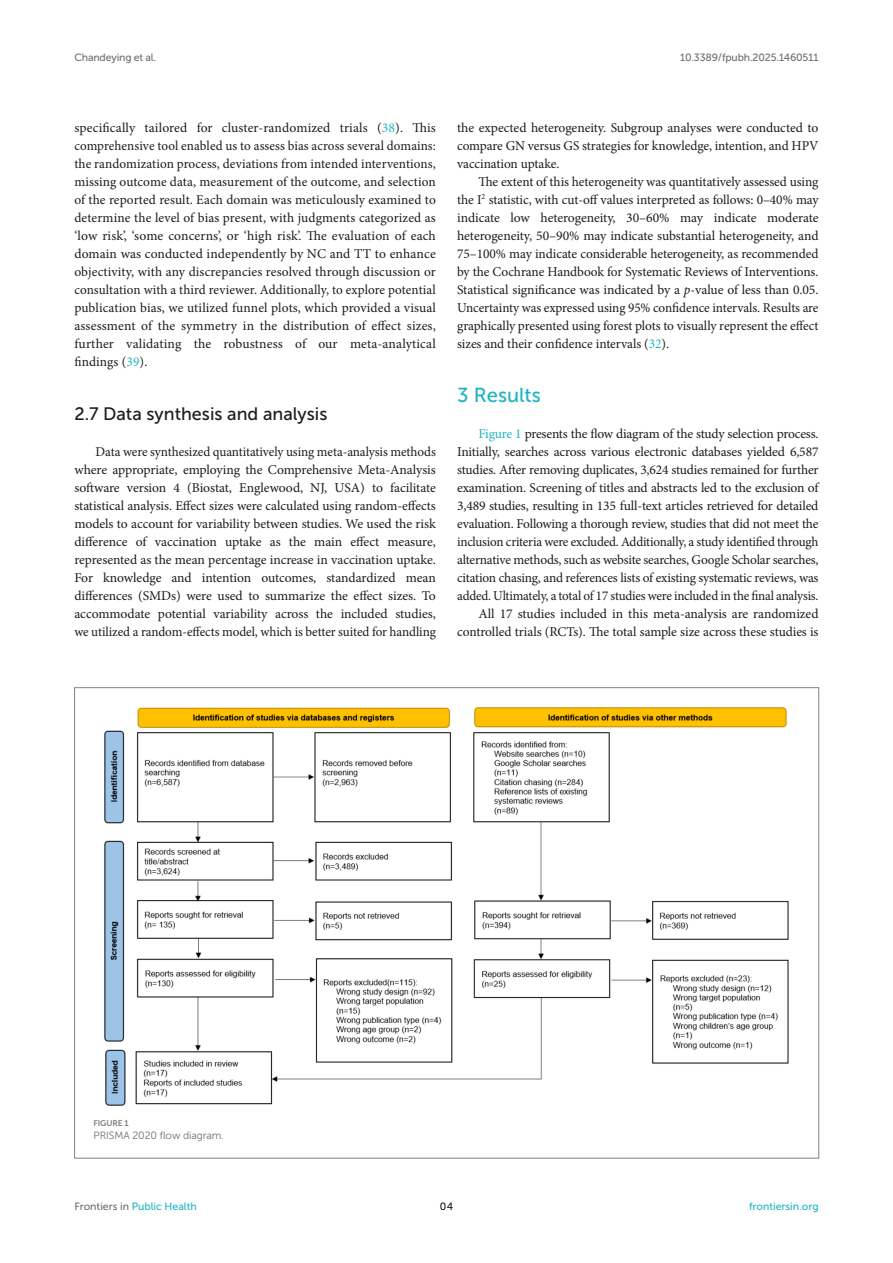
<style>
.page{position:relative;width:893px;height:1263px;background:#fff}
.page>*{position:absolute;margin:0;border:0;box-sizing:border-box;transform-origin:0 0}
.HEAD_1{font:20.25px "Museo Sans 500";color:#1db5c3}
.HEAD_2{font:18px "Museo Sans 500";color:#1b1c1b}
.TEXT{font:13.5px/18px "Minion Pro";letter-spacing:-.005em;color:#1b1c1b;text-align:justify}
.t1{font:10.5px "Museo Sans 500";letter-spacing:-.015em;color:#706f70}
.t2{font:10.5px "Museo Sans 500";color:#1db5c3}
.FIG_LEG{font:10.5px "Museo Sans 300";letter-spacing:-.01em;color:#706f70}
.t3{font:10.5px "Museo Sans 500";color:#1b1c1b}
.FIG_HD{font:8.25px "Museo Sans 700";letter-spacing:-.01em;color:#7e7f7f}
.s1{color:#1db5c3}
.s2{font-style:italic}
.s3{color:#706f70}
</style>
<div class="page">
<img style="left:104px;top:707px;width:685px;height:399px">
<p class="t1" style="left:74px;top:51px;width:83px">Chandeying et al.</p>
<p class="t1" style="left:680px;top:51px;width:140px">10.3389/fpubh.2025.1460511</p>
<p class="TEXT" style="left:74px;top:119px;width:363px">specifically tailored for cluster-randomized trials (<span class="s1">38</span>). This comprehensive tool enabled us to assess bias across several domains: the randomization process, deviations from intended interventions, missing outcome data, measurement of the outcome, and selection of the reported result. Each domain was meticulously examined to determine the level of bias present, with judgments categorized as ‘low risk’, ‘some concerns’, or ‘high risk’. The evaluation of each domain was conducted independently by NC and TT to enhance objectivity, with any discrepancies resolved through discussion or consultation with a third reviewer. Additionally, to explore potential publication bias, we utilized funnel plots, which provided a visual assessment of the symmetry in the distribution of effect sizes, further validating the robustness of our meta-analytical findings (<span class="s1">39</span>).</p>
<p class="HEAD_2" style="left:74px;top:404px;width:255px">2.7 Data synthesis and analysis</p>
<p class="TEXT" style="left:74px;top:443px;width:363px;text-indent:21px">Data were synthesized quantitatively using meta-analysis methods where appropriate, employing the Comprehensive Meta-Analysis software version 4 (Biostat, Englewood, NJ, USA) to facilitate statistical analysis. Effect sizes were calculated using random-effects models to account for variability between studies. We used the risk difference of vaccination uptake as the main effect measure, represented as the mean percentage increase in vaccination uptake.<br>For knowledge and intention outcomes, standardized mean differences (SMDs) were used to summarize the effect sizes. To accommodate potential variability across the included studies, we utilized a random-effects model, which is better suited for handling</p>
<p class="TEXT" style="left:457px;top:119px;width:363px">the expected heterogeneity. Subgroup analyses were conducted to compare GN versus GS strategies for knowledge, intention, and HPV vaccination uptake.</p>
<p class="TEXT" style="left:457px;top:173px;width:363px;text-indent:21px">The extent of this heterogeneity was quantitatively assessed using the I<sup>2</sup> statistic, with cut-off values interpreted as follows: 0–40% may indicate low heterogeneity, 30–60% may indicate moderate heterogeneity, 50–90% may indicate substantial heterogeneity, and 75–100% may indicate considerable heterogeneity, as recommended by the Cochrane Handbook for Systematic Reviews of Interventions.<br>Statistical significance was indicated by a <span class="s2">p</span>-value of less than 0.05.<br>Uncertainty was expressed using 95% confidence intervals. Results are graphically presented using forest plots to visually represent the effect sizes and their confidence intervals (<span class="s1">32</span>).</p>
<p class="HEAD_1" style="left:457px;top:384px;width:85px">3 Results</p>
<p class="TEXT" style="left:457px;top:425px;width:363px;text-indent:21px"><span class="s1">Figure 1</span> presents the flow diagram of the study selection process.<br>Initially, searches across various electronic databases yielded 6,587 studies. After removing duplicates, 3,624 studies remained for further examination. Screening of titles and abstracts led to the exclusion of 3,489 studies, resulting in 135 full-text articles retrieved for detailed evaluation. Following a thorough review, studies that did not meet the inclusion criteria were excluded. Additionally, a study identified through alternative methods, such as website searches, Google Scholar searches, citation chasing, and references lists of existing systematic reviews, was added. Ultimately, a total of 17 studies were included in the final analysis.</p>
<p class="TEXT" style="left:457px;top:605px;width:363px;text-align:right">All 17 studies included in this meta-analysis are randomized controlled trials (RCTs). The total sample size across these studies is</p>
<p class="FIG_HD" style="left:94px;top:1118px;width:37px">FIGURE 1</p>
<p class="FIG_LEG" style="left:94px;top:1130px;width:132px">PRISMA 2020 flow diagram.</p>
<p class="t2" style="left:74px;top:1200px;width:124px"><span class="s3">Frontiers in</span> Public Health</p>
<p class="t3" style="left:440px;top:1200px;width:15px">04</p>
<p class="t2" style="left:749px;top:1200px;width:71px">frontiersin.org</p>
</div>
